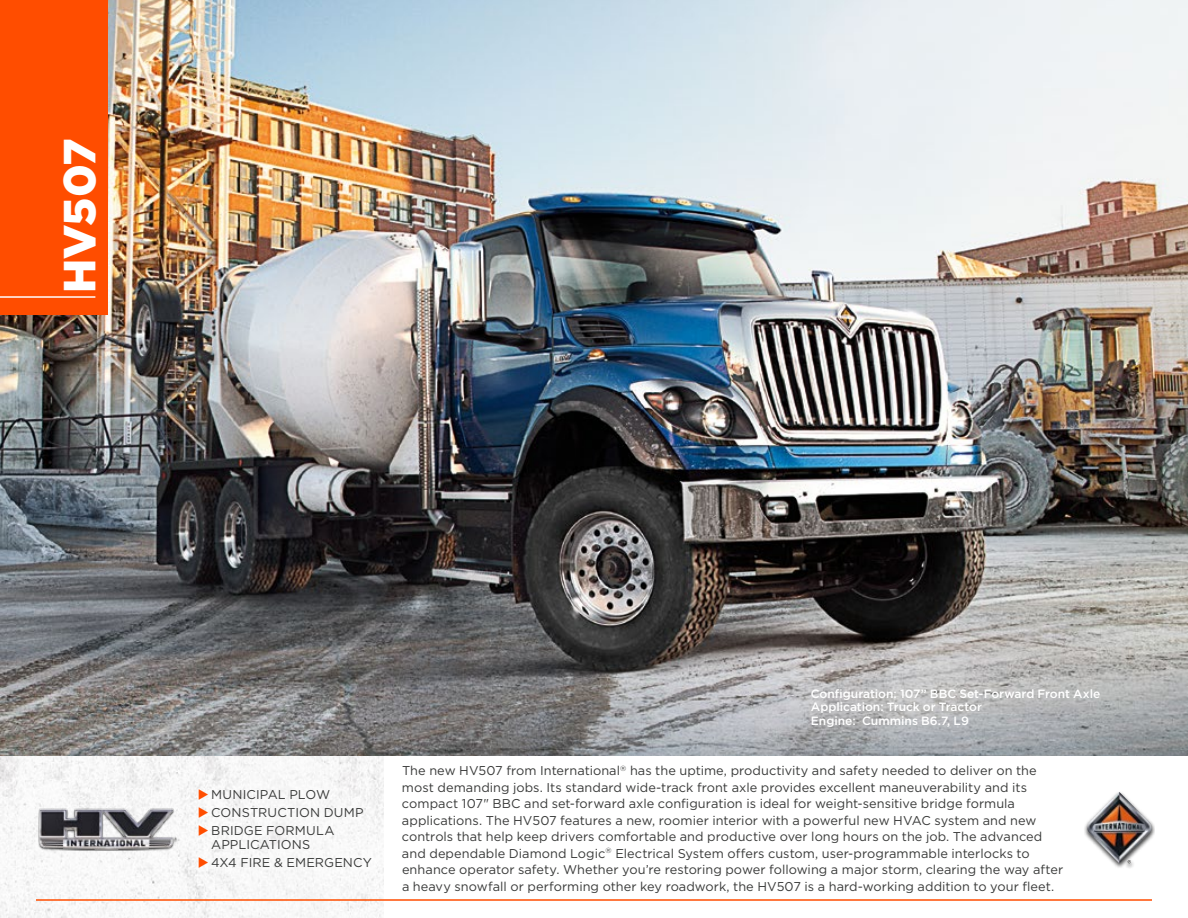
<style>
.page{position:relative;width:1188px;height:918px;background:#fff}
.page>*{position:absolute;margin:0;border:0;box-sizing:border-box;transform-origin:0 0}
.t1{font:900 45px "Gotham";letter-spacing:-.01em;color:#fff}
.t2{font:12.75px/16.5px "Gotham";letter-spacing:.005em;color:#393a39}
.t3{font:500 12px/13.5px "Gotham";color:#fff}
.s1{color:#ff4d00}
</style>
<div class="page">
<img style="left:0;top:0;width:1188px;height:756px">
<img style="left:0;top:756px;width:384px;height:162px">
<hr style="left:36px;top:899px;width:1116px;height:2px;background:#ff4d00">
<div style="left:0;top:0;width:108px;height:315px;background:#ff4d00"></div>
<hr style="left:0;top:296px;width:95px;height:2px;background:#fff">
<div style="left:1083px;top:791px;width:72px;height:79px;background:#000;opacity:.75"></div>
<img style="left:1087px;top:821px;width:65px;height:42px">
<img style="left:30px;top:777px;width:153px;height:102px">
<h1 class="t1" style="left:53px;top:293px;width:156px;rotate:-90deg">HV507</h1>
<p class="t2" style="left:198px;top:786px;width:134px"><span class="s1">◆</span> MUNICIPAL PLOW</p>
<p class="t2" style="left:198px;top:804px;width:167px"><span class="s1">◆</span> CONSTRUCTION DUMP</p>
<p class="t2" style="left:211px;top:824px;width:125px;line-height:13.5px;text-indent:-14px"><span class="s1">◆</span> BRIDGE FORMULA<br>APPLICATIONS</p>
<p class="t2" style="left:198px;top:854px;width:176px"><span class="s1">◆</span> 4X4 FIRE &amp; EMERGENCY</p>
<p class="t3" style="left:811px;top:686px;width:291px">Configuration: 107” BBC Set-Forward Front Axle<br>Application: Truck or Tractor<br>Engine: Cummins B6.7, L9</p>
<p class="t2" style="left:402px;top:762px;width:663px">The new HV507 from International<sup>®</sup> has the uptime, productivity and safety needed to deliver on the most demanding jobs. Its standard wide-track front axle provides excellent maneuverability and its compact 107" BBC and set-forward axle configuration is ideal for weight-sensitive bridge formula applications. The HV507 features a new, roomier interior with a powerful new HVAC system and new controls that help keep drivers comfortable and productive over long hours on the job. The advanced and dependable Diamond Logic<sup>®</sup> Electrical System offers custom, user-programmable interlocks to enhance operator safety. Whether you’re restoring power following a major storm, clearing the way after a heavy snowfall or performing other key roadwork, the HV507 is a hard-working addition to your fleet.</p>
</div>
